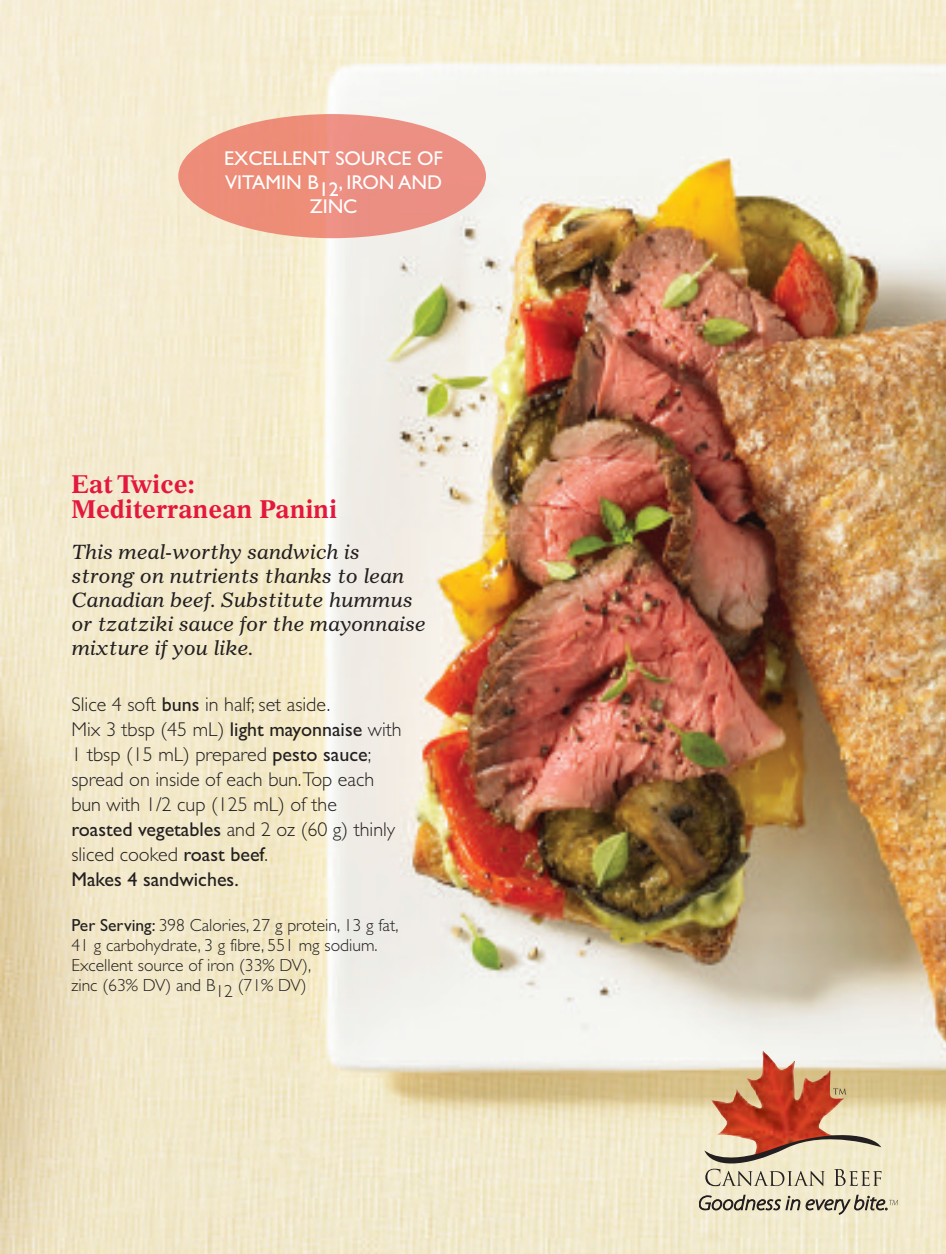
<style>
.page{position:relative;width:946px;height:1254px;background:#fff}
.page>*{position:absolute;margin:0;border:0;box-sizing:border-box;transform-origin:0 0}
.t1{font:700 25px/25px "Gazette LT Std";color:#e4183e}
.t2{font:300 20px/25px "Gill Sans";color:#231f20}
.t3{font:italic 20px/24px "Gazette LT Std";color:#231f20}
.t4{font:20px/24px "Gill Sans";color:#fff;text-align:center}
.t5{font:300 17.5px/20px "Gill Sans";color:#231f20}
.s1{font-weight:400}
</style>
<div class="page">
<img style="left:0;top:0;width:945px;height:1254px">
<img style="left:178px;top:114px;width:308px;height:124px">
<img style="left:710px;top:1051px;width:135px;height:76px">
<svg style="left:704px;top:1127px;width:177px;height:59px;background:#d0b69c"></svg>
<svg style="left:833px;top:1088px;width:13px;height:6px"></svg>
<svg style="left:699px;top:1195px;width:198px;height:19px;background:#bcb5a0"></svg>
<p class="t4" style="left:224px;top:146px;width:220px">EXCELLENT SOURCE OF<br>VITAMIN B12, IRON AND<br>ZINC</p>
<p class="t1" style="left:71px;top:474px;width:267px">Eat Twice:<br>Mediterranean Panini</p>
<p class="t3" style="left:71px;top:542px;width:355px">This meal-worthy sandwich is strong on nutrients thanks to lean<br>Canadian beef. Substitute hummus or tzatziki sauce for the mayonnaise mixture if you like.</p>
<p class="t2" style="left:71px;top:691px;width:331px">Slice 4 soft <span class="s1">buns</span> in half; set aside.<br>Mix 3 tbsp (45 mL) <span class="s1">light mayonnaise</span> with<br>1 tbsp (15 mL) prepared <span class="s1">pesto sauce</span>; spread on inside of each bun.Top each bun with 1/2 cup (125 mL) of the <span class="s1">roasted vegetables</span> and 2 oz (60 g) thinly sliced cooked <span class="s1">roast beef</span>.<br><span class="s1">Makes 4 sandwiches.</span></p>
<p class="t5" style="left:71px;top:915px;width:328px"><span class="s1">Per Serving:</span> 398 Calories, 27 g protein, 13 g fat, 41 g carbohydrate, 3 g fibre, 551 mg sodium.<br>Excellent source of iron (33% DV),<br>zinc (63% DV) and B12 (71% DV)</p>
</div>
